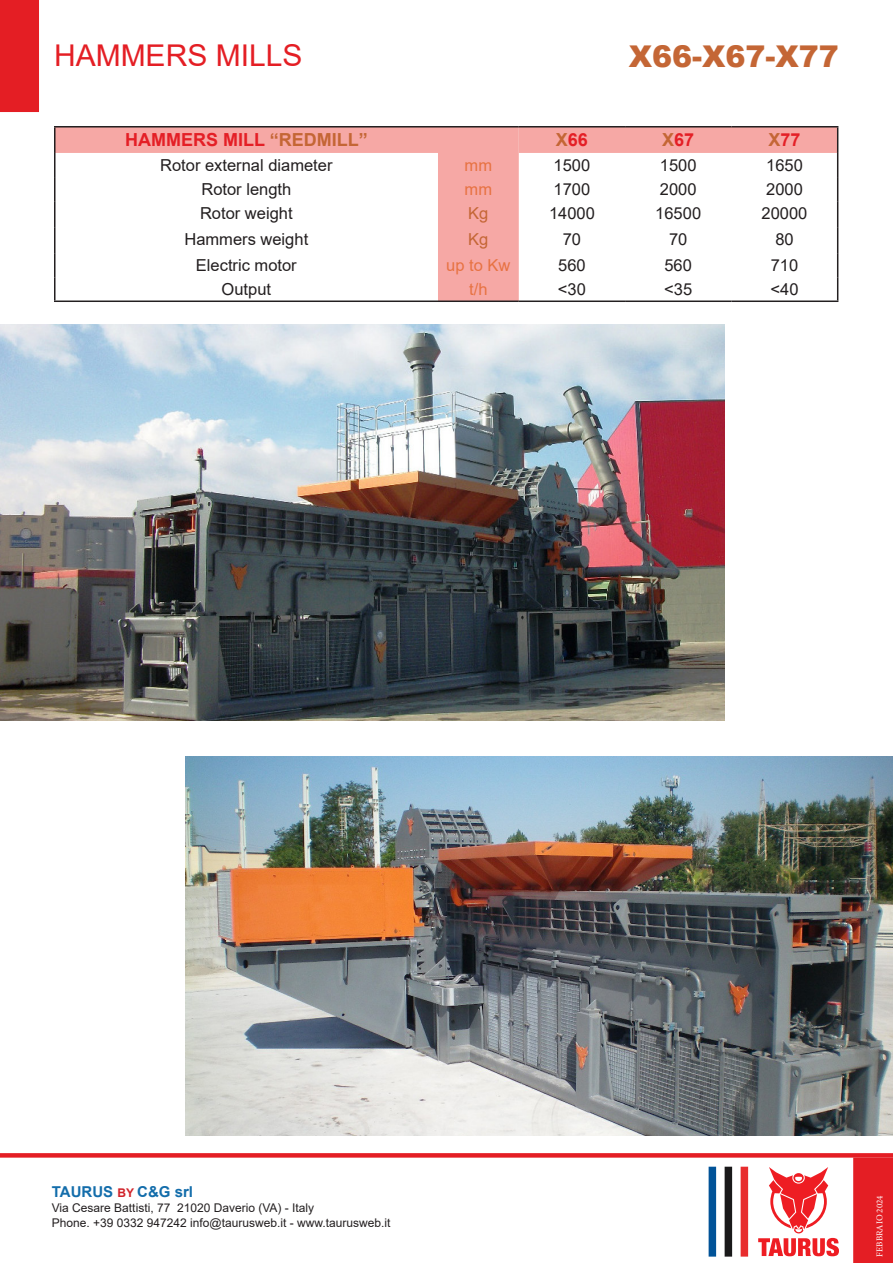
<style>
.page{position:relative;width:893px;height:1263px;background:#fff}
.page>*{position:absolute;margin:0;border:0;box-sizing:border-box;transform-origin:0 0}
.t1{font:30px "Arial";color:#e41e24}
.t2{font:900 30px "Arial";color:#c46635}
.t3{font:700 18px "Arial";color:#e41f26}
.t4{font:700 18px "Arial";color:#e42027}
.t5{font:16.5px "Arial";color:#231f20}
.t6{font:16.5px "Arial";color:#e77242}
.t7{font:16.5px "Arial";color:#c46635}
.t8{font:700 15px "Arial";color:#136dab}
.t9{font:12px/15px "Arial";color:#231f20}
.t10{font:9px "Minion Pro";color:#fff}
.s1{color:#c46635}
.s2{font-size:12px;color:#d1232a}
</style>
<div class="page">
<svg style="left:0;top:1153px;width:893px;height:4px;background:#e4252b"></svg>
<div style="left:0;top:0;width:39px;height:112px;background:#e41e24"></div>
<div style="left:853px;top:1157px;width:40px;height:106px;background:#e41e24"></div>
<div style="left:709px;top:1167px;width:7px;height:89px;background:#015398"></div>
<div style="left:725px;top:1167px;width:7px;height:89px;background:#1a191a"></div>
<div style="left:741px;top:1167px;width:7px;height:89px;background:#e82d2e"></div>
<svg style="left:758px;top:1167px;width:81px;height:89px"></svg>
<svg style="left:56px;top:128px;width:463px;height:172px"></svg>
<hr style="left:54px;top:126px;width:384px;height:2px;background:#231f20">
<hr style="left:54px;top:128px;width:2px;height:25px;background:#231f20">
<hr style="left:438px;top:126px;width:81px;height:2px;background:#231f20">
<hr style="left:519px;top:126px;width:106px;height:2px;background:#231f20">
<hr style="left:625px;top:126px;width:106px;height:2px;background:#231f20">
<hr style="left:731px;top:126px;width:107px;height:2px;background:#231f20">
<hr style="left:54px;top:153px;width:2px;height:24px;background:#231f20">
<hr style="left:54px;top:177px;width:2px;height:24px;background:#231f20">
<hr style="left:54px;top:201px;width:2px;height:26px;background:#231f20">
<hr style="left:54px;top:227px;width:2px;height:26px;background:#231f20">
<hr style="left:54px;top:253px;width:2px;height:24px;background:#231f20">
<hr style="left:54px;top:277px;width:2px;height:23px;background:#231f20">
<svg style="left:519px;top:127px;width:319px;height:173px"></svg>
<hr style="left:54px;top:300px;width:384px;height:2px;background:#231f20">
<hr style="left:438px;top:300px;width:81px;height:2px;background:#231f20">
<hr style="left:519px;top:300px;width:106px;height:2px;background:#231f20">
<hr style="left:625px;top:300px;width:106px;height:2px;background:#231f20">
<hr style="left:731px;top:300px;width:107px;height:2px;background:#231f20">
<img style="left:186px;top:756px;width:707px;height:379px">
<img style="left:0;top:324px;width:725px;height:396px">
<h1 class="t1" style="left:54px;top:35px;width:250px">HAMMERS MILLS</h1>
<p class="t2" style="left:629px;top:34px;width:212px">X66-X67-X77</p>
<p class="t3" style="left:125px;top:127px;width:244px">HAMMERS MILL <span class="s1">“REDMILL”</span></p>
<p class="t3" style="left:556px;top:127px;width:34px"><span class="s1">X</span>66</p>
<p class="t3" style="left:662px;top:127px;width:34px"><span class="s1">X</span>67</p>
<p class="t4" style="left:768px;top:127px;width:34px"><span class="s1">X</span>77</p>
<p class="t5" style="left:160px;top:154px;width:174px">Rotor external diameter</p>
<p class="t6" style="left:465px;top:154px;width:29px">mm</p>
<p class="t5" style="left:554px;top:154px;width:38px">1500</p>
<p class="t5" style="left:660px;top:154px;width:38px">1500</p>
<p class="t5" style="left:766px;top:154px;width:38px">1650</p>
<p class="t5" style="left:201px;top:178px;width:91px">Rotor length</p>
<p class="t6" style="left:465px;top:178px;width:29px">mm</p>
<p class="t5" style="left:554px;top:178px;width:38px">1700</p>
<p class="t5" style="left:660px;top:178px;width:38px">2000</p>
<p class="t5" style="left:766px;top:178px;width:38px">2000</p>
<p class="t5" style="left:200px;top:202px;width:94px">Rotor weight</p>
<p class="t7" style="left:468px;top:202px;width:22px">Kg</p>
<p class="t5" style="left:549px;top:202px;width:47px">14000</p>
<p class="t5" style="left:655px;top:202px;width:47px">16500</p>
<p class="t5" style="left:762px;top:202px;width:47px">20000</p>
<p class="t5" style="left:184px;top:228px;width:125px">Hammers weight</p>
<p class="t7" style="left:468px;top:228px;width:22px">Kg</p>
<p class="t5" style="left:563px;top:228px;width:20px">70</p>
<p class="t5" style="left:669px;top:228px;width:20px">70</p>
<p class="t5" style="left:775px;top:228px;width:20px">80</p>
<p class="t5" style="left:196px;top:254px;width:102px">Electric motor</p>
<p class="t6" style="left:446px;top:254px;width:66px">up to Kw</p>
<p class="t5" style="left:558px;top:254px;width:29px">560</p>
<p class="t5" style="left:664px;top:254px;width:29px">560</p>
<p class="t5" style="left:771px;top:254px;width:29px">710</p>
<p class="t5" style="left:222px;top:278px;width:51px">Output</p>
<p class="t6" style="left:469px;top:278px;width:20px">t/h</p>
<p class="t5" style="left:558px;top:278px;width:29px">&lt;30</p>
<p class="t5" style="left:664px;top:278px;width:29px">&lt;35</p>
<p class="t5" style="left:770px;top:278px;width:29px">&lt;40</p>
<p class="t8" style="left:52px;top:1181px;width:143px">TAURUS <span class="s2">BY</span> C&amp;G srl</p>
<p class="t9" style="left:52px;top:1200px;width:340px">Via Cesare Battisti, 77 21020 Daverio (VA) - Italy<br>Phone. +39 0332 947242 info@taurusweb.it - www.taurusweb.it</p>
<p class="t10" style="left:874px;top:1256px;width:63px;rotate:-90deg">FEBBRAIO 2024</p>
</div>
